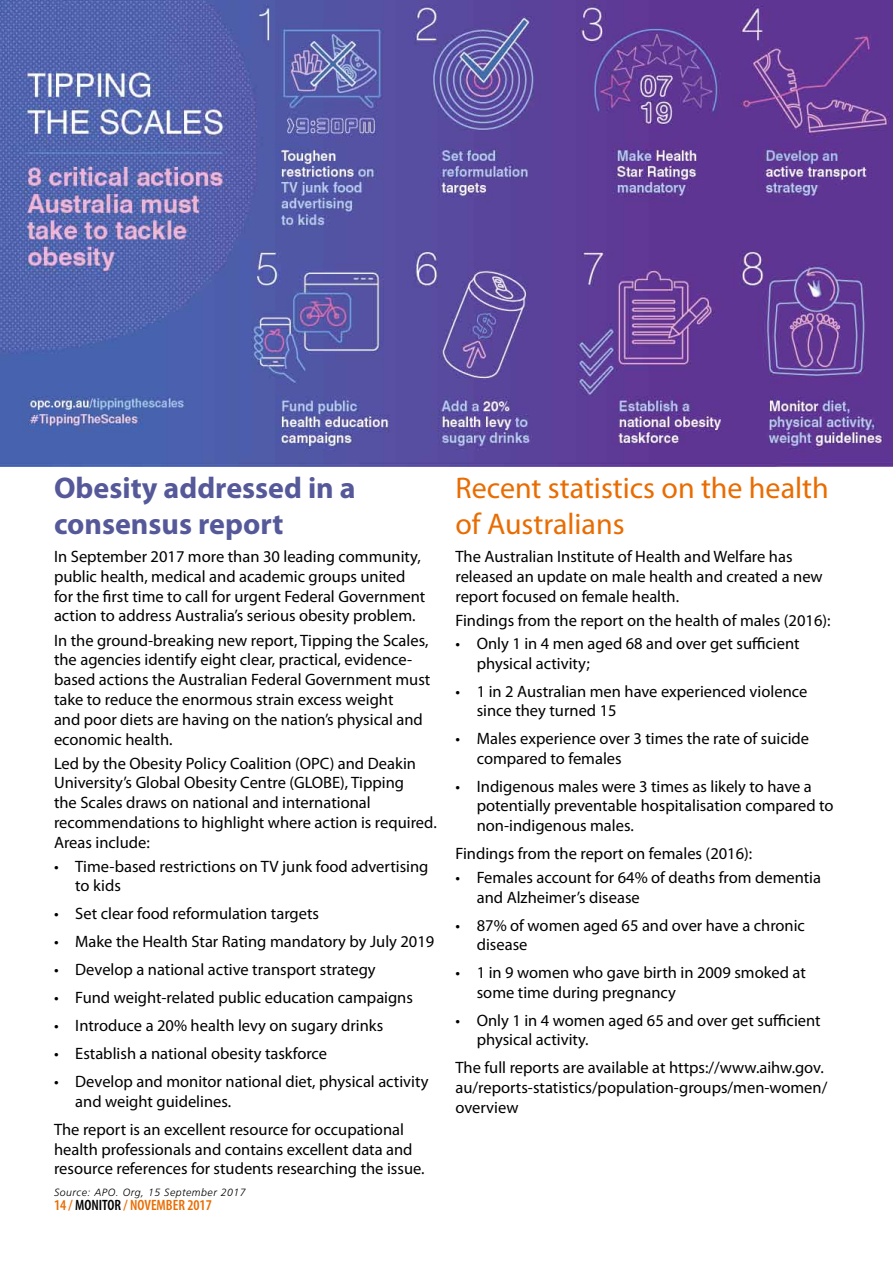
<style>
.page{position:relative;width:893px;height:1263px;background:#fff}
.page>*{position:absolute;margin:0;border:0;box-sizing:border-box;transform-origin:0 0}
.t1{font:30px/36px "Myriad Pro";color:#e96c00}
.t2{font:700 30px/36px "Myriad Pro";color:#565999}
.t3{font:16.5px/19.8px "Myriad Pro";color:#000}
.t4{font:600 condensed 15px "Myriad Pro";color:#e96c00}
.t5{font:italic 300 10.5px "Frutiger";letter-spacing:.05em;color:#000}
.s1{color:#000}
</style>
<div class="page">
<img style="left:0;top:0;width:893px;height:466px">
<h1 class="t2" style="left:54px;top:469px;width:303px">Obesity addressed in a consensus report</h1>
<p class="t3" style="left:54px;top:546px;width:373px">In September 2017 more than 30 leading community, public health, medical and academic groups united for the first time to call for urgent Federal Government action to address Australia’s serious obesity problem.</p>
<p class="t3" style="left:54px;top:630px;width:378px">In the ground-breaking new report, Tipping the Scales, the agencies identify eight clear, practical, evidence&shy;based actions the Australian Federal Government must take to reduce the enormous strain excess weight<br>and poor diets are having on the nation’s physical and economic health.</p>
<p class="t3" style="left:54px;top:753px;width:384px">Led by the Obesity Policy Coalition (OPC) and Deakin University’s Global Obesity Centre (GLOBE), Tipping<br>the Scales draws on national and international recommendations to highlight where action is required.<br>Areas include:</p>
<p class="t3" style="left:75px;top:856px;width:355px;text-indent:-21px">• Time-based restrictions on TV junk food advertising to kids</p>
<p class="t3" style="left:54px;top:903px;width:267px">• Set clear food reformulation targets</p>
<p class="t3" style="left:54px;top:931px;width:382px">• Make the Health Star Rating mandatory by July 2019</p>
<p class="t3" style="left:54px;top:959px;width:323px">• Develop a national active transport strategy</p>
<p class="t3" style="left:54px;top:987px;width:360px">• Fund weight-related public education campaigns</p>
<p class="t3" style="left:54px;top:1015px;width:331px">• Introduce a 20% health levy on sugary drinks</p>
<p class="t3" style="left:54px;top:1043px;width:275px">• Establish a national obesity taskforce</p>
<p class="t3" style="left:75px;top:1071px;width:355px;text-indent:-21px">• Develop and monitor national diet, physical activity and weight guidelines.</p>
<p class="t3" style="left:54px;top:1119px;width:372px">The report is an excellent resource for occupational health professionals and contains excellent data and resource references for students researching the issue.</p>
<p class="t5" style="left:54px;top:1186px;width:193px">Source: APO. Org, 15 September 2017</p>
<p class="t4" style="left:54px;top:1197px;width:159px">14 / <span class="s1">MONITOR</span> / NOVEMBER 2017</p>
<h1 class="t1" style="left:455px;top:469px;width:375px">Recent statistics on the health of Australians</h1>
<p class="t3" style="left:455px;top:546px;width:369px">The Australian Institute of Health and Welfare has released an update on male health and created a new report focused on female health.</p>
<p class="t3" style="left:455px;top:610px;width:377px">Findings from the report on the health of males (2016):</p>
<p class="t3" style="left:477px;top:634px;width:324px;text-indent:-21px">• Only 1 in 4 men aged 68 and over get sufficient physical activity;</p>
<p class="t3" style="left:477px;top:681px;width:332px;text-indent:-21px">• 1 in 2 Australian men have experienced violence since they turned 15</p>
<p class="t3" style="left:477px;top:729px;width:334px;text-indent:-21px">• Males experience over 3 times the rate of suicide compared to females</p>
<p class="t3" style="left:477px;top:776px;width:358px;text-indent:-21px">• Indigenous males were 3 times as likely to have a potentially preventable hospitalisation compared to non-indigenous males.</p>
<p class="t3" style="left:455px;top:844px;width:298px">Findings from the report on females (2016):</p>
<p class="t3" style="left:477px;top:867px;width:346px;text-indent:-21px">• Females account for 64% of deaths from dementia and Alzheimer’s disease</p>
<p class="t3" style="left:477px;top:915px;width:330px;text-indent:-21px">• 87% of women aged 65 and over have a chronic disease</p>
<p class="t3" style="left:477px;top:962px;width:331px;text-indent:-21px">• 1 in 9 women who gave birth in 2009 smoked at some time during pregnancy</p>
<p class="t3" style="left:477px;top:1010px;width:345px;text-indent:-21px">• Only 1 in 4 women aged 65 and over get sufficient physical activity.</p>
<p class="t3" style="left:455px;top:1058px;width:373px">The full reports are available at https://www.aihw.gov. au/reports-statistics/population-groups/men-women/ overview</p>
</div>
